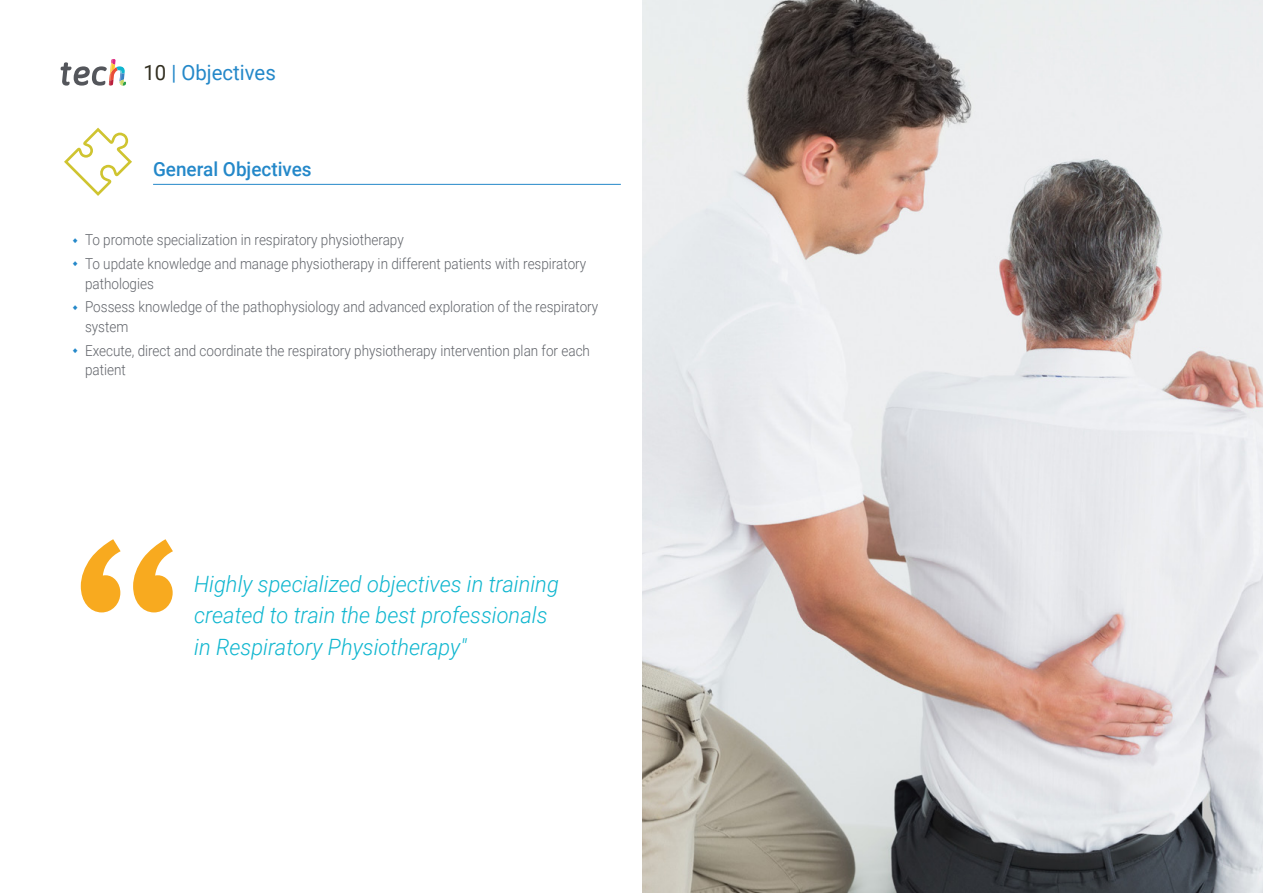
<style>
.page{position:relative;width:1263px;height:893px;background:#fff}
.page>*{position:absolute;margin:0;border:0;box-sizing:border-box;transform-origin:0 0}
.t1{font:italic 300 22.5px/31.5px "Roboto";color:#0fb6cf}
.t2{font:21px "Roboto";color:#2488c9}
.t3{font:500 19.5px "Roboto";color:#2488c9}
.t4{font:300 15px/23.7px "Roboto";color:#61646a;scale:.9 1}
.s1{color:#312e20}
</style>
<div class="page">
<hr style="left:153px;top:184px;width:468px;height:1px;background:#2488c9">
<svg style="left:64px;top:128px;width:68px;height:68px"></svg>
<svg style="left:61px;top:59px;width:65px;height:27px"></svg>
<svg style="left:81px;top:539px;width:92px;height:73px"></svg>
<img style="left:642px;top:0;width:621px;height:893px">
<h2 class="t2" style="left:144px;top:57px;width:134px"><span class="s1">10</span> | Objectives</h2>
<h3 class="t3" style="left:153px;top:155px;width:160px">General Objectives</h3>
<p class="t4" style="left:85px;top:228px;width:558px">To promote specialization in respiratory physiotherapy<br>To update knowledge and manage physiotherapy in different patients with respiratory</p>
<p class="t4" style="left:85px;top:271px;width:572px">pathologies<br>Possess knowledge of the pathophysiology and advanced exploration of the respiratory</p>
<p class="t4" style="left:85px;top:314px;width:563px">system<br>Execute, direct and coordinate the respiratory physiotherapy intervention plan for each</p>
<p class="t4" style="left:85px;top:357px;width:47px">patient</p>
<h1 class="t1" style="left:194px;top:567px;width:366px">Highly specialized objectives in training created to train the best professionals in Respiratory Physiotherapy"</h1>
</div>
